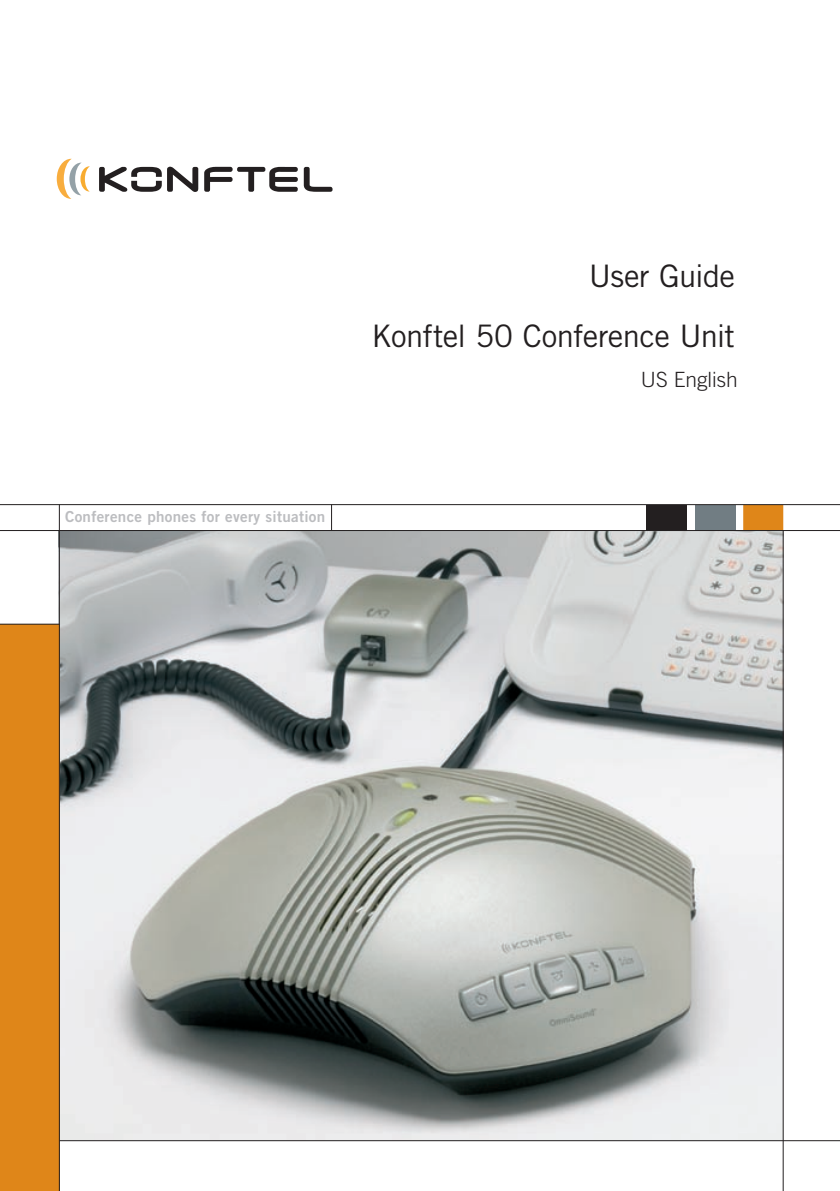
<style>
.page{position:relative;width:840px;height:1191px;background:#fff}
.page>*{position:absolute;margin:0;border:0;box-sizing:border-box;transform-origin:0 0}
.t1{font:31px/60.2px "Trade Gothic";letter-spacing:-.02em;color:#231f20;text-align:right}
.t2{font:300 21px "Trade Gothic";color:#231f20}
.t3{font:15.2px "Trade Gothic Bold Two";letter-spacing:.02em;color:#bcbdc0}
</style>
<div class="page">
<img style="left:60px;top:531px;width:722px;height:609px">
<div style="left:743px;top:506px;width:38px;height:23px;background:#df8619"></div>
<div style="left:742px;top:505px;width:40px;height:25px;border:2px solid #df8619"></div>
<div style="left:694px;top:505px;width:40px;height:25px;background:#717d83"></div>
<div style="left:646px;top:505px;width:40px;height:25px;background:#231f20"></div>
<svg style="left:331px;top:505px;width:1px;height:25px"></svg>
<div style="left:0;top:624px;width:60px;height:567px;background:#df8619"></div>
<hr style="left:0;top:624px;width:60px;height:1px;background:#231f20">
<hr style="left:0;top:504px;width:839px;height:1px;background:#231f20">
<hr style="left:0;top:530px;width:839px;height:1px;background:#231f20">
<hr style="left:782px;top:530px;width:1px;height:661px;background:#231f20">
<hr style="left:59px;top:504px;width:1px;height:687px;background:#231f20">
<hr style="left:60px;top:1140px;width:779px;height:1px;background:#231f20">
<svg style="left:99px;top:167px;width:99px;height:25px"></svg>
<svg style="left:204px;top:167px;width:128px;height:25px"></svg>
<svg style="left:57px;top:159px;width:33px;height:40px"></svg>
<p class="t3" style="left:65px;top:507px;width:262px">Conference phones for every situation</p>
<h1 class="t1" style="left:371px;top:245px;width:365px">User Guide<br>Konftel 50 Conference Unit</h1>
<h2 class="t2" style="left:640px;top:367px;width:98px">US English</h2>
</div>
